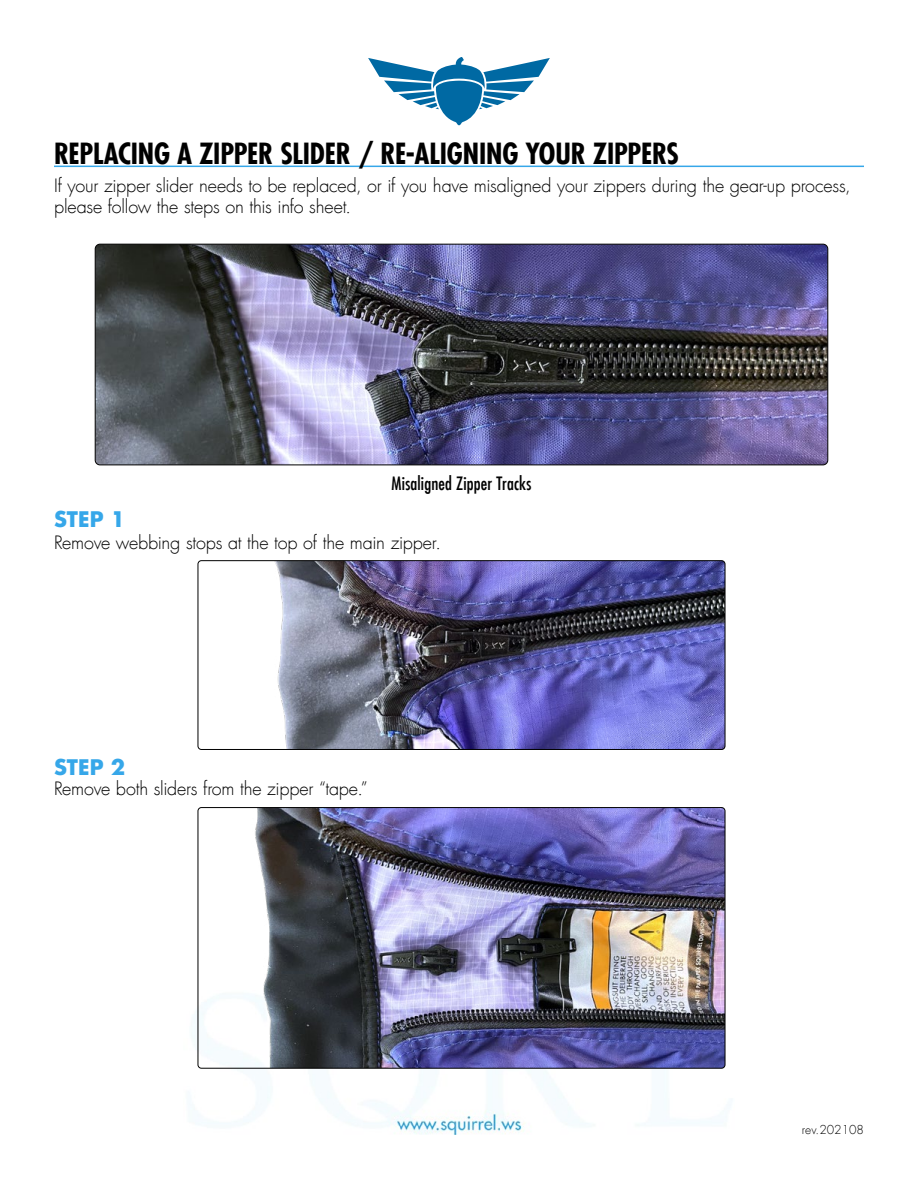
<style>
.page{position:relative;width:918px;height:1188px;background:#fff}
.page>*{position:absolute;margin:0;border:0;box-sizing:border-box;transform-origin:0 0}
.t1{font:700 condensed 28.5px "Futura LT";letter-spacing:-.005em;color:#000}
.t2{font:700 21px "Futura LT";color:#36a7e9}
.t3{font:300 18px/21.6px "Futura LT";letter-spacing:-.01em;color:#000}
.t4{font:condensed 18px "Futura LT";letter-spacing:.01em;color:#000}
.t5{font:300 12px "Futura LT";color:#000}
</style>
<div class="page">
<img style="left:191px;top:991px;width:535px;height:144px">
<hr style="left:54px;top:166px;width:810px;height:1px;background:#36a7e9">
<svg style="left:368px;top:57px;width:182px;height:68px"></svg>
<img style="left:95px;top:244px;width:733px;height:221px">
<div style="left:95px;top:244px;width:733px;height:221px;border:1px solid #000;border-radius:5px"></div>
<img style="left:198px;top:561px;width:527px;height:188px">
<div style="left:198px;top:560px;width:527px;height:190px;border:1px solid #000;border-radius:3px"></div>
<img style="left:198px;top:808px;width:527px;height:260px">
<div style="left:198px;top:807px;width:527px;height:262px;border:1px solid #000;border-radius:3px"></div>
<h1 class="t1" style="left:54px;top:136px;width:627px">REPLACING A ZIPPER SLIDER / RE-ALIGNING YOUR ZIPPERS</h1>
<p class="t3" style="left:54px;top:175px;width:798px">If your zipper slider needs to be replaced, or if you have misaligned your zippers during the gear-up process, please follow the steps on this info sheet.</p>
<p class="t2" style="left:54px;top:505px;width:73px">STEP 1</p>
<p class="t4" style="left:392px;top:473px;width:141px">Misaligned Zipper Tracks</p>
<p class="t3" style="left:54px;top:532px;width:389px">Remove webbing stops at the top of the main zipper.</p>
<p class="t2" style="left:54px;top:753px;width:73px">STEP 2</p>
<p class="t3" style="left:54px;top:779px;width:315px">Remove both sliders from the zipper “tape.”</p>
<p class="t5" style="left:802px;top:1122px;width:64px">rev.202108</p>
</div>
